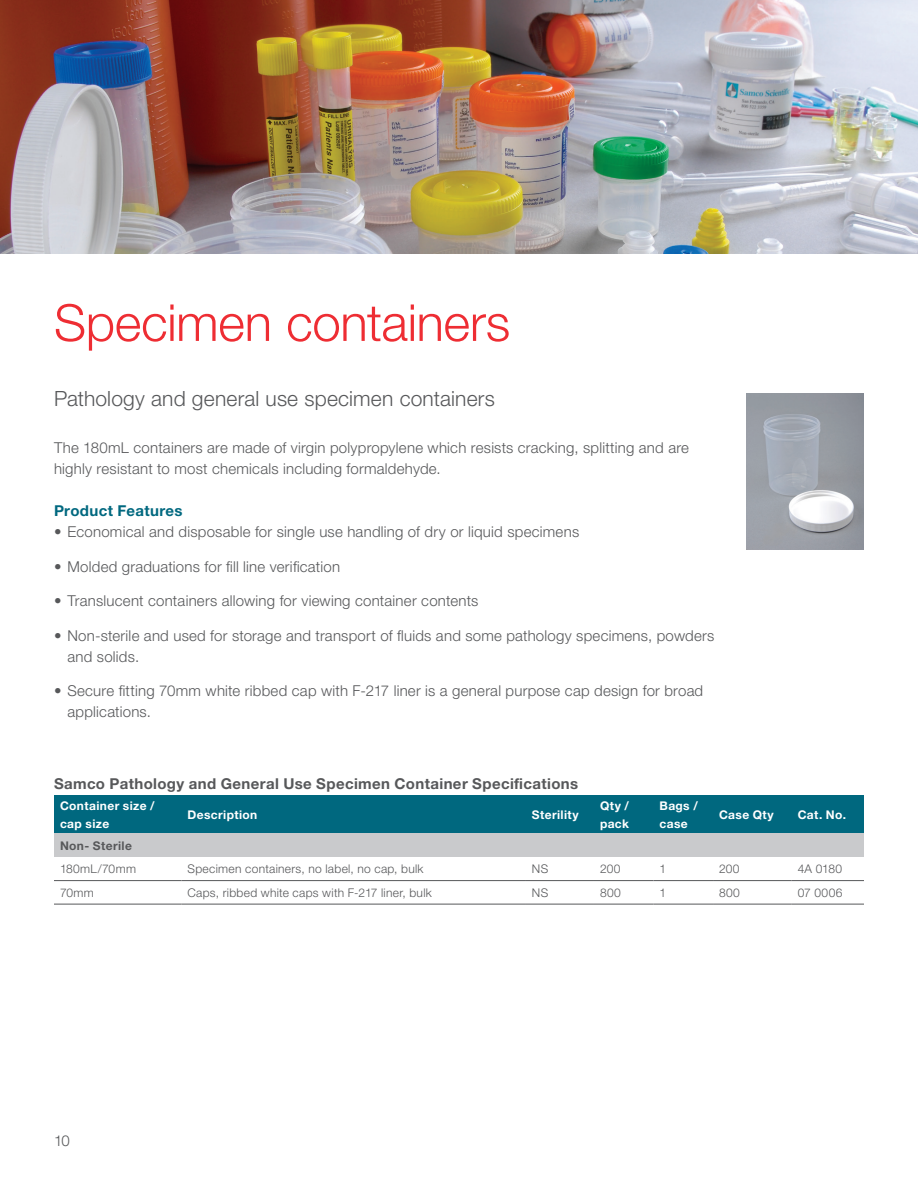
<style>
.page{position:relative;width:918px;height:1188px;background:#fff}
.page>*{position:absolute;margin:0;border:0;box-sizing:border-box;transform-origin:0 0}
.Headline{font:300 51px "Helvetica Neue LTW1 G";letter-spacing:-.005em;color:#ee2d33}
.Secondary_Header{font:300 21px "Helvetica Neue LTW1 G";letter-spacing:.01em;color:#57585a}
.Body_Copy{font:300 15px/21px "Helvetica Neue LTW1 G";letter-spacing:.015em;color:#57585a}
.Table_Title{font:700 15px "Helvetica Neue LTW1 G";letter-spacing:.025em;color:#57585a}
.Content_Header{font:700 15px "Helvetica Neue LTW1 G";letter-spacing:.025em;color:#00687f}
.Table_Text_-_Left{font:300 12px "Helvetica Neue LTW1 G";letter-spacing:.025em;color:#57585a}
.Title_Row_-_Left{font:700 12px/18px "Helvetica Neue LTW1 G";letter-spacing:.03em;color:#fff}
.Section_Group{font:700 12px "Helvetica Neue LTW1 G";letter-spacing:.03em;color:#57585a}
</style>
<div class="page">
<img style="left:747px;top:394px;width:117px;height:155px">
<div style="left:54px;top:795px;width:810px;height:39px;background:#00687f"></div>
<div style="left:54px;top:834px;width:810px;height:23px;background:#c9cacc"></div>
<hr style="left:54px;top:904px;width:128px;height:1px;background:#57585a">
<hr style="left:182px;top:904px;width:344px;height:1px;background:#57585a">
<hr style="left:526px;top:904px;width:68px;height:1px;background:#57585a">
<hr style="left:594px;top:904px;width:60px;height:1px;background:#57585a">
<hr style="left:654px;top:904px;width:59px;height:1px;background:#57585a">
<hr style="left:713px;top:904px;width:79px;height:1px;background:#57585a">
<hr style="left:792px;top:904px;width:72px;height:1px;background:#57585a">
<hr style="left:54px;top:880px;width:128px;height:1px;background:#57585a">
<hr style="left:182px;top:880px;width:344px;height:1px;background:#57585a">
<hr style="left:526px;top:880px;width:68px;height:1px;background:#57585a">
<hr style="left:594px;top:880px;width:60px;height:1px;background:#57585a">
<hr style="left:654px;top:880px;width:59px;height:1px;background:#57585a">
<hr style="left:713px;top:880px;width:79px;height:1px;background:#57585a">
<hr style="left:792px;top:880px;width:72px;height:1px;background:#57585a">
<img style="left:0;top:0;width:918px;height:254px">
<p class="Headline" style="left:54px;top:292px;width:458px">Specimen containers</p>
<p class="Secondary_Header" style="left:54px;top:386px;width:442px">Pathology and general use specimen containers</p>
<p class="Body_Copy" style="left:54px;top:437px;width:637px">The 180mL containers are made of virgin polypropylene which resists cracking, splitting and are highly resistant to most chemicals including formaldehyde.</p>
<p class="Content_Header" style="left:54px;top:501px;width:130px">Product Features</p>
<p class="Body_Copy" style="left:54px;top:521px;width:527px">• Economical and disposable for single use handling of dry or liquid specimens</p>
<p class="Body_Copy" style="left:54px;top:556px;width:288px">• Molded graduations for fill line verification</p>
<p class="Body_Copy" style="left:54px;top:590px;width:426px">• Translucent containers allowing for viewing container contents</p>
<p class="Body_Copy" style="left:68px;top:625px;width:648px;text-indent:-14px">• Non-sterile and used for storage and transport of fluids and some pathology specimens, powders and solids.</p>
<p class="Body_Copy" style="left:68px;top:680px;width:637px;text-indent:-14px">• Secure fitting 70mm white ribbed cap with F-217 liner is a general purpose cap design for broad applications.</p>
<p class="Table_Title" style="left:54px;top:774px;width:526px">Samco Pathology and General Use Specimen Container Specifications</p>
<p class="Title_Row_-_Left" style="left:60px;top:796px;width:96px">Container size /</p>
<p class="Title_Row_-_Left" style="left:60px;top:814px;width:51px">cap size</p>
<p class="Title_Row_-_Left" style="left:188px;top:805px;width:71px">Description</p>
<p class="Title_Row_-_Left" style="left:532px;top:805px;width:48px">Sterility</p>
<p class="Title_Row_-_Left" style="left:600px;top:796px;width:31px">Qty / pack</p>
<p class="Title_Row_-_Left" style="left:660px;top:796px;width:40px">Bags / case</p>
<p class="Title_Row_-_Left" style="left:719px;top:805px;width:56px">Case Qty</p>
<p class="Title_Row_-_Left" style="left:798px;top:805px;width:50px">Cat. No.</p>
<p class="Section_Group" style="left:60px;top:838px;width:73px">Non- Sterile</p>
<p class="Table_Text_-_Left" style="left:60px;top:862px;width:78px">180mL/70mm</p>
<p class="Table_Text_-_Left" style="left:188px;top:862px;width:238px">Specimen containers, no label, no cap, bulk</p>
<p class="Table_Text_-_Left" style="left:532px;top:862px;width:18px">NS</p>
<p class="Table_Text_-_Left" style="left:600px;top:862px;width:22px">200</p>
<p class="Table_Text_-_Left" style="left:660px;top:862px;width:8px">1</p>
<p class="Table_Text_-_Left" style="left:719px;top:862px;width:22px">200</p>
<p class="Table_Text_-_Left" style="left:798px;top:862px;width:46px">4A 0180</p>
<p class="Table_Text_-_Left" style="left:60px;top:885px;width:35px">70mm</p>
<p class="Table_Text_-_Left" style="left:188px;top:885px;width:246px">Caps, ribbed white caps with F-217 liner, bulk</p>
<p class="Table_Text_-_Left" style="left:532px;top:885px;width:18px">NS</p>
<p class="Table_Text_-_Left" style="left:600px;top:885px;width:22px">800</p>
<p class="Table_Text_-_Left" style="left:660px;top:885px;width:8px">1</p>
<p class="Table_Text_-_Left" style="left:719px;top:885px;width:22px">800</p>
<p class="Table_Text_-_Left" style="left:798px;top:885px;width:46px">07 0006</p>
<p class="Body_Copy" style="left:54px;top:1130px;width:18px">10</p>
</div>
